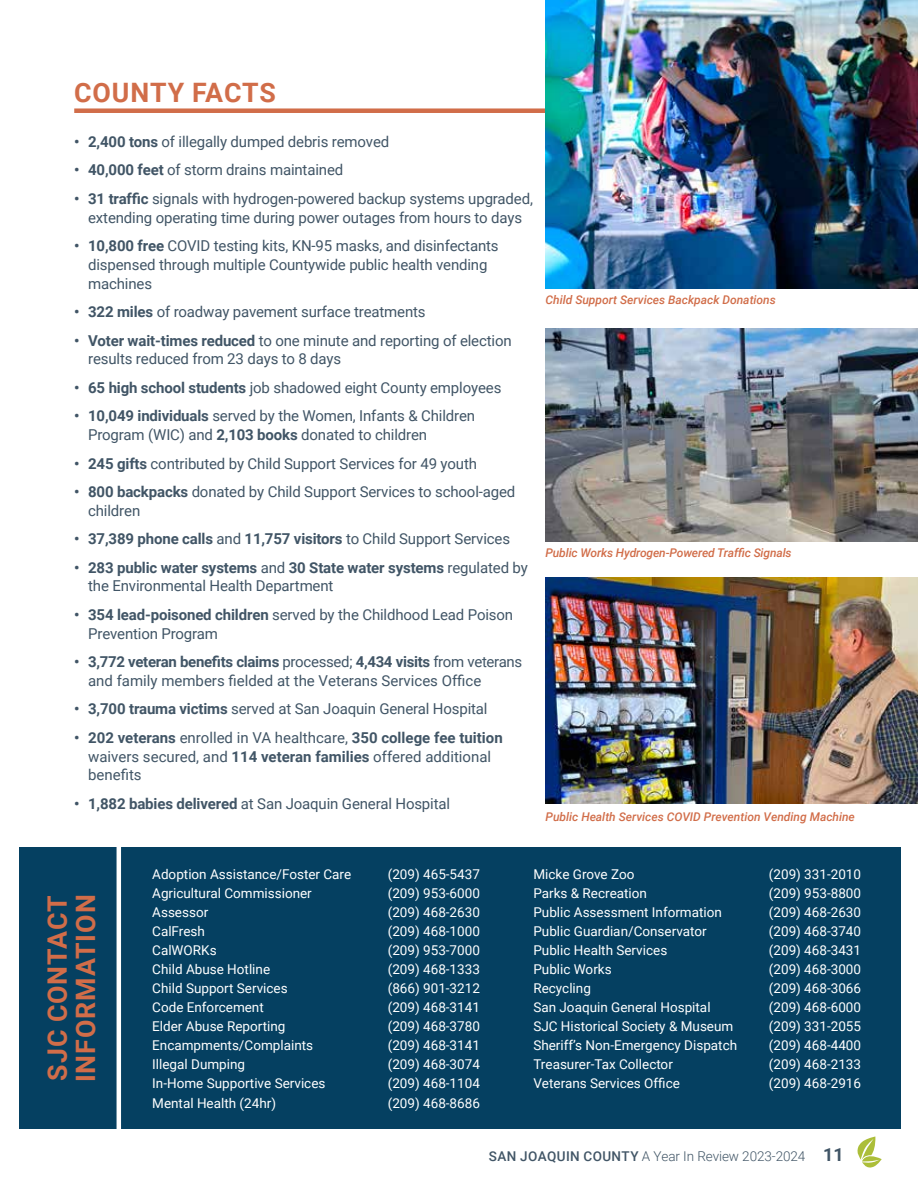
<style>
.page{position:relative;width:918px;height:1188px;background:#fff}
.page>*{position:absolute;margin:0;border:0;box-sizing:border-box;transform-origin:0 0}
.t1{font:700 26.7px "Roboto";letter-spacing:.035em;color:#d16d49}
.t2{font:15px/18.8px "Roboto";letter-spacing:-.01em;color:#415566}
.t3{font:700 15px "Roboto";letter-spacing:-.01em;color:#415566}
.t4{font:13.5px "Roboto";color:#fff}
.t5{font:300 13.5px "Roboto";letter-spacing:-.005em;color:#415566}
.t6{font:italic 500 12px "Roboto";color:#d16d49}
.s1{font-weight:700}
.s2{font-weight:400}
.s3{font-weight:500}
.s4{font-weight:700;font-size:18px}
</style>
<div class="page">
<svg style="left:857px;top:1137px;width:25px;height:31px"></svg>
<div style="left:19px;top:848px;width:882px;height:281px;background:#054061"></div>
<div style="left:74px;top:108px;width:770px;height:5px;background:#d16d49"></div>
<img style="left:546px;top:577px;width:372px;height:227px">
<img style="left:546px;top:328px;width:372px;height:214px">
<hr style="left:117px;top:843px;width:4px;height:302px;background:#fff">
<img style="left:546px;top:0;width:372px;height:289px">
<h1 class="t1" style="left:74px;top:74px;width:203px">COUNTY FACTS</h1>
<p class="t2" style="left:74px;top:132px;width:317px"><span class="s1">• 2,400 tons</span> of illegally dumped debris removed</p>
<p class="t2" style="left:74px;top:160px;width:271px"><span class="s1">• 40,000 feet</span> of storm drains maintained</p>
<p class="t2" style="left:74px;top:189px;width:460px;text-align:center"><span class="s1">• 31 traffic</span> signals with hydrogen-powered backup systems upgraded, extending operating time during power outages from hours to days</p>
<p class="t2" style="left:88px;top:236px;width:412px;text-indent:-14px"><span class="s1">• 10,800 free</span> COVID testing kits, KN-95 masks, and disinfectants dispensed through multiple Countywide public health vending machines</p>
<p class="t2" style="left:74px;top:302px;width:353px"><span class="s1">• 322 miles</span> of roadway pavement surface treatments</p>
<p class="t2" style="left:88px;top:330px;width:425px;text-indent:-14px"><span class="s1">• Voter wait-times reduced</span> to one minute and reporting of election results reduced from 23 days to 8 days</p>
<p class="t2" style="left:74px;top:378px;width:429px"><span class="s1">• 65 high school students</span> job shadowed eight County employees</p>
<p class="t2" style="left:88px;top:406px;width:389px;text-indent:-14px"><span class="s1">• 10,049 individuals</span> served by the Women, Infants &amp; Children<br>Program (WIC) and <span class="s1">2,103 books</span> donated to children</p>
<p class="t2" style="left:74px;top:453px;width:404px"><span class="s1">• 245 gifts</span> contributed by Child Support Services for 49 youth</p>
<p class="t2" style="left:88px;top:482px;width:429px;text-indent:-14px"><span class="s1">• 800 backpacks</span> donated by Child Support Services to school-aged children</p>
<p class="t3" style="left:74px;top:528px;width:437px">• 37,389 phone calls <span class="s2">and</span> 11,757 visitors <span class="s2">to Child Support Services</span></p>
<p class="t2" style="left:88px;top:557px;width:441px;text-indent:-14px"><span class="s1">• 283 public water systems</span> and <span class="s1">30 State water systems</span> regulated by the Environmental Health Department</p>
<p class="t2" style="left:88px;top:605px;width:427px;text-indent:-14px"><span class="s1">• 354 lead-poisoned children</span> served by the Childhood Lead Poison<br>Prevention Program</p>
<p class="t2" style="left:88px;top:652px;width:436px;text-indent:-14px"><span class="s1">• 3,772 veteran benefits claims</span> processed; <span class="s1">4,434 visits</span> from veterans and family members fielded at the Veterans Services Office</p>
<p class="t2" style="left:74px;top:699px;width:415px"><span class="s1">• 3,700 trauma victims</span> served at San Joaquin General Hospital</p>
<p class="t2" style="left:88px;top:728px;width:416px;text-indent:-14px"><span class="s1">• 202 veterans</span> enrolled in VA healthcare, <span class="s1">350 college fee tuition </span>waivers secured, and <span class="s1">114 veteran families</span> offered additional benefits</p>
<p class="t2" style="left:74px;top:794px;width:377px"><span class="s1">• 1,882 babies delivered</span> at San Joaquin General Hospital</p>
<p class="t6" style="left:546px;top:291px;width:232px">Child Support Services Backpack Donations</p>
<p class="t6" style="left:546px;top:545px;width:248px">Public Works Hydrogen-Powered Traffic Signals</p>
<p class="t6" style="left:546px;top:808px;width:311px">Public Health Services COVID Prevention Vending Machine</p>
<h1 class="t1" style="left:39px;top:1081px;width:187px;rotate:-90deg">SJC CONTACT</h1>
<h1 class="t1" style="left:67px;top:1082px;width:189px;rotate:-90deg">INFORMATION</h1>
<p class="t4" style="left:152px;top:865px;width:201px">Adoption Assistance/Foster Care</p>
<p class="t4" style="left:388px;top:865px;width:94px">(209) 465-5437</p>
<p class="t4" style="left:152px;top:884px;width:161px">Agricultural Commissioner</p>
<p class="t4" style="left:388px;top:884px;width:94px">(209) 953-6000</p>
<p class="t4" style="left:152px;top:903px;width:58px">Assessor</p>
<p class="t4" style="left:388px;top:903px;width:94px">(209) 468-2630</p>
<p class="t4" style="left:152px;top:922px;width:54px">CalFresh</p>
<p class="t4" style="left:388px;top:922px;width:94px">(209) 468-1000</p>
<p class="t4" style="left:152px;top:941px;width:66px">CalWORKs</p>
<p class="t4" style="left:388px;top:941px;width:94px">(209) 953-7000</p>
<p class="t4" style="left:152px;top:960px;width:119px">Child Abuse Hotline</p>
<p class="t4" style="left:388px;top:960px;width:94px">(209) 468-1333</p>
<p class="t4" style="left:152px;top:979px;width:137px">Child Support Services</p>
<p class="t4" style="left:388px;top:979px;width:94px">(866) 901-3212</p>
<p class="t4" style="left:152px;top:998px;width:113px">Code Enforcement</p>
<p class="t4" style="left:388px;top:998px;width:94px">(209) 468-3141</p>
<p class="t4" style="left:152px;top:1017px;width:135px">Elder Abuse Reporting</p>
<p class="t4" style="left:388px;top:1017px;width:94px">(209) 468-3780</p>
<p class="t4" style="left:152px;top:1036px;width:162px">Encampments/Complaints</p>
<p class="t4" style="left:388px;top:1036px;width:94px">(209) 468-3141</p>
<p class="t4" style="left:152px;top:1055px;width:94px">Illegal Dumping</p>
<p class="t4" style="left:388px;top:1055px;width:94px">(209) 468-3074</p>
<p class="t4" style="left:152px;top:1074px;width:175px">In-Home Supportive Services</p>
<p class="t4" style="left:388px;top:1074px;width:94px">(209) 468-1104</p>
<p class="t4" style="left:152px;top:1093px;width:125px">Mental Health (24hr)</p>
<p class="t4" style="left:388px;top:1093px;width:94px">(209) 468-8686</p>
<p class="t4" style="left:533px;top:865px;width:103px">Micke Grove Zoo</p>
<p class="t4" style="left:769px;top:865px;width:94px">(209) 331-2010</p>
<p class="t4" style="left:533px;top:884px;width:115px">Parks &amp; Recreation</p>
<p class="t4" style="left:769px;top:884px;width:94px">(209) 953-8800</p>
<p class="t4" style="left:533px;top:903px;width:190px">Public Assessment Information</p>
<p class="t4" style="left:769px;top:903px;width:94px">(209) 468-2630</p>
<p class="t4" style="left:533px;top:922px;width:175px">Public Guardian/Conservator</p>
<p class="t4" style="left:769px;top:922px;width:94px">(209) 468-3740</p>
<p class="t4" style="left:533px;top:941px;width:135px">Public Health Services</p>
<p class="t4" style="left:769px;top:941px;width:94px">(209) 468-3431</p>
<p class="t4" style="left:533px;top:960px;width:80px">Public Works</p>
<p class="t4" style="left:769px;top:960px;width:94px">(209) 468-3000</p>
<p class="t4" style="left:533px;top:979px;width:59px">Recycling</p>
<p class="t4" style="left:769px;top:979px;width:94px">(209) 468-3066</p>
<p class="t4" style="left:533px;top:998px;width:179px">San Joaquin General Hospital</p>
<p class="t4" style="left:769px;top:998px;width:94px">(209) 468-6000</p>
<p class="t4" style="left:533px;top:1017px;width:201px">SJC Historical Society &amp; Museum</p>
<p class="t4" style="left:769px;top:1017px;width:94px">(209) 331-2055</p>
<p class="t4" style="left:533px;top:1036px;width:205px">Sheriff’s Non-Emergency Dispatch</p>
<p class="t4" style="left:769px;top:1036px;width:94px">(209) 468-4400</p>
<p class="t4" style="left:533px;top:1055px;width:141px">Treasurer-Tax Collector</p>
<p class="t4" style="left:769px;top:1055px;width:94px">(209) 468-2133</p>
<p class="t4" style="left:533px;top:1074px;width:148px">Veterans Services Office</p>
<p class="t4" style="left:769px;top:1074px;width:94px">(209) 468-2916</p>
<p class="t5" style="left:489px;top:1147px;width:356px"><span class="s3">SAN JOAQUIN COUNTY</span> A Year In Review 2023-2024 <span class="s4">11</span></p>
</div>
